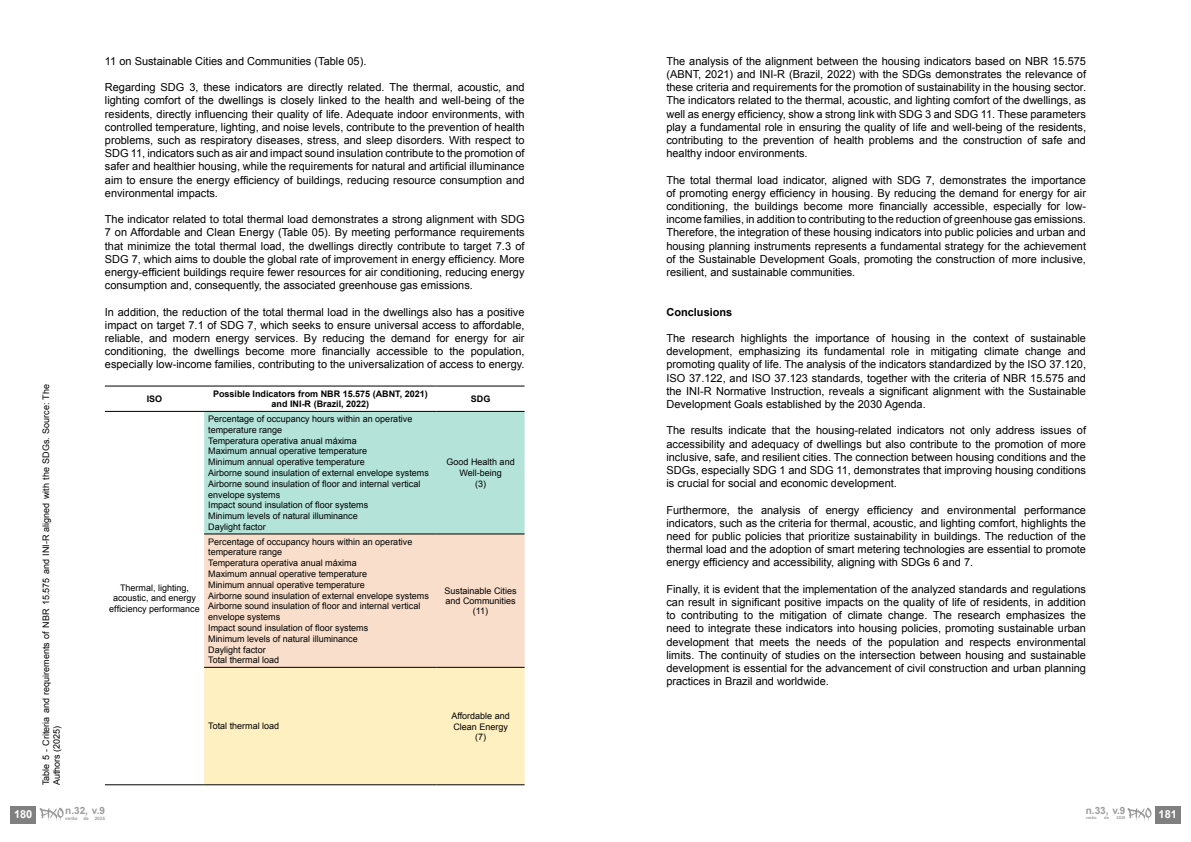
<style>
.page{position:relative;width:1191px;height:842px;background:#fff}
.page>*{position:absolute;margin:0;border:0;box-sizing:border-box;transform-origin:0 0}
.t1{font:11px/13.2px "Arial";color:#000;text-align:justify}
.t2{font:700 11px "Arial";color:#000}
.t3{font:700 11px "Arial";color:#fff}
.t4{font:700 10px "Arial";color:#9d9d9c}
.t5{font:9px/10.8px "Arial";color:#000}
.t6{font:700 9px/10.8px "Arial";color:#000;text-align:center}
.t7{font:700 4.6px "Arial";color:#9d9d9c}
.t8{font:700 4px "Arial";color:#9d9d9c}
</style>
<div class="page">
<div style="left:204px;top:412px;width:320px;height:121px;background:#b4e4d9"></div>
<div style="left:204px;top:534px;width:320px;height:133px;background:#f9dfcb"></div>
<div style="left:204px;top:668px;width:320px;height:116px;background:#fff0c1"></div>
<hr style="left:105px;top:386px;width:99px;height:1px;background:#000">
<hr style="left:204px;top:386px;width:233px;height:1px;background:#000">
<hr style="left:437px;top:386px;width:87px;height:1px;background:#000">
<hr style="left:105px;top:411px;width:99px;height:1px;background:#000">
<hr style="left:204px;top:411px;width:233px;height:1px;background:#000">
<hr style="left:437px;top:411px;width:87px;height:1px;background:#000">
<hr style="left:204px;top:533px;width:233px;height:1px;background:#000">
<hr style="left:437px;top:533px;width:87px;height:1px;background:#000">
<hr style="left:204px;top:667px;width:233px;height:1px;background:#000">
<hr style="left:437px;top:667px;width:87px;height:1px;background:#000">
<hr style="left:105px;top:784px;width:99px;height:1px;background:#000">
<hr style="left:204px;top:784px;width:233px;height:1px;background:#000">
<hr style="left:437px;top:784px;width:87px;height:1px;background:#000">
<div style="left:11px;top:806px;width:25px;height:17px;background:#808080"></div>
<svg style="left:40px;top:808px;width:24px;height:13px"></svg>
<div style="left:1155px;top:806px;width:25px;height:17px;background:#808080"></div>
<svg style="left:1127px;top:808px;width:24px;height:13px"></svg>
<p class="t5" style="left:41px;top:785px;width:403px;rotate:-90deg">Table 5 - Criteria and requirements of NBR 15.575 and INI-R aligned with the SDGs. Source: The<br>Authors (2025)</p>
<p class="t1" style="left:105px;top:54px;width:263px">11 on Sustainable Cities and Communities (Table 05).</p>
<p class="t1" style="left:105px;top:81px;width:421px">Regarding SDG 3, these indicators are directly related. The thermal, acoustic, and lighting comfort of the dwellings is closely linked to the health and well-being of the residents, directly influencing their quality of life. Adequate indoor environments, with controlled temperature, lighting, and noise levels, contribute to the prevention of health problems, such as respiratory diseases, stress, and sleep disorders. With respect to SDG 11, indicators such as air and impact sound insulation contribute to the promotion of safer and healthier housing, while the requirements for natural and artificial illuminance aim to ensure the energy efficiency of buildings, reducing resource consumption and environmental impacts.</p>
<p class="t1" style="left:105px;top:213px;width:421px">The indicator related to total thermal load demonstrates a strong alignment with SDG 7 on Affordable and Clean Energy (Table 05). By meeting performance requirements that minimize the total thermal load, the dwellings directly contribute to target 7.3 of SDG 7, which aims to double the global rate of improvement in energy efficiency. More energy-efficient buildings require fewer resources for air conditioning, reducing energy consumption and, consequently, the associated greenhouse gas emissions.</p>
<p class="t1" style="left:105px;top:305px;width:421px">In addition, the reduction of the total thermal load in the dwellings also has a positive impact on target 7.1 of SDG 7, which seeks to ensure universal access to affordable, reliable, and modern energy services. By reducing the demand for energy for air conditioning, the dwellings become more financially accessible to the population, especially low-income families, contributing to the universalization of access to energy.</p>
<p class="t6" style="left:147px;top:394px;width:17px">ISO</p>
<p class="t6" style="left:213px;top:388px;width:216px">Possible Indicators from NBR 15.575 (ABNT, 2021) and INI-R (Brazil, 2022)</p>
<p class="t6" style="left:471px;top:394px;width:21px">SDG</p>
<p class="t5" style="left:109px;top:582px;width:92px;text-align:center">Thermal, lighting, acoustic, and energy efficiency performance</p>
<p class="t5" style="left:208px;top:413px;width:222px">Percentage of occupancy hours within an operative temperature range<br>Temperatura operativa anual máxima<br>Maximum annual operative temperature<br>Minimum annual operative temperature<br>Airborne sound insulation of external envelope systems Airborne sound insulation of floor and internal vertical envelope systems<br>Impact sound insulation of floor systems<br>Minimum levels of natural illuminance<br>Daylight factor</p>
<p class="t5" style="left:208px;top:536px;width:222px">Percentage of occupancy hours within an operative temperature range<br>Temperatura operativa anual máxima<br>Maximum annual operative temperature<br>Minimum annual operative temperature<br>Airborne sound insulation of external envelope systems Airborne sound insulation of floor and internal vertical envelope systems<br>Impact sound insulation of floor systems<br>Minimum levels of natural illuminance<br>Daylight factor<br>Total thermal load</p>
<p class="t5" style="left:446px;top:457px;width:70px;text-align:center">Good Health and<br>Well-being<br>(3)</p>
<p class="t5" style="left:444px;top:585px;width:74px">Sustainable Cities and Communities</p>
<p class="t5" style="left:473px;top:606px;width:17px">(11)</p>
<p class="t5" style="left:208px;top:721px;width:73px">Total thermal load</p>
<p class="t5" style="left:451px;top:710px;width:60px">Affordable and<br>Clean Energy</p>
<p class="t5" style="left:475px;top:731px;width:12px">(7)</p>
<p class="t3" style="left:14px;top:807px;width:20px">180</p>
<p class="t4" style="left:65px;top:804px;width:41px">n.32, v.9</p>
<p class="t7" style="left:65px;top:815px;width:14px">verão</p>
<p class="t7" style="left:83px;top:815px;width:7px">de</p>
<p class="t7" style="left:95px;top:815px;width:12px">2025</p>
<p class="t1" style="left:666px;top:54px;width:421px">The analysis of the alignment between the housing indicators based on NBR 15.575 (ABNT, 2021) and INI-R (Brazil, 2022) with the SDGs demonstrates the relevance of these criteria and requirements for the promotion of sustainability in the housing sector.<br>The indicators related to the thermal, acoustic, and lighting comfort of the dwellings, as well as energy efficiency, show a strong link with SDG 3 and SDG 11. These parameters play a fundamental role in ensuring the quality of life and well-being of the residents, contributing to the prevention of health problems and the construction of safe and healthy indoor environments.</p>
<p class="t1" style="left:666px;top:173px;width:421px">The total thermal load indicator, aligned with SDG 7, demonstrates the importance of promoting energy efficiency in housing. By reducing the demand for energy for air conditioning, the buildings become more financially accessible, especially for low&shy;income families, in addition to contributing to the reduction of greenhouse gas emissions.<br>Therefore, the integration of these housing indicators into public policies and urban and housing planning instruments represents a fundamental strategy for the achievement of the Sustainable Development Goals, promoting the construction of more inclusive, resilient, and sustainable communities.</p>
<p class="t2" style="left:666px;top:304px;width:68px">Conclusions</p>
<p class="t1" style="left:666px;top:332px;width:421px">The research highlights the importance of housing in the context of sustainable development, emphasizing its fundamental role in mitigating climate change and promoting quality of life. The analysis of the indicators standardized by the ISO 37.120, ISO 37.122, and ISO 37.123 standards, together with the criteria of NBR 15.575 and the INI-R Normative Instruction, reveals a significant alignment with the Sustainable Development Goals established by the 2030 Agenda.</p>
<p class="t1" style="left:666px;top:424px;width:421px">The results indicate that the housing-related indicators not only address issues of accessibility and adequacy of dwellings but also contribute to the promotion of more inclusive, safe, and resilient cities. The connection between housing conditions and the SDGs, especially SDG 1 and SDG 11, demonstrates that improving housing conditions is crucial for social and economic development.</p>
<p class="t1" style="left:666px;top:503px;width:421px">Furthermore, the analysis of energy efficiency and environmental performance indicators, such as the criteria for thermal, acoustic, and lighting comfort, highlights the need for public policies that prioritize sustainability in buildings. The reduction of the thermal load and the adoption of smart metering technologies are essential to promote energy efficiency and accessibility, aligning with SDGs 6 and 7.</p>
<p class="t1" style="left:666px;top:582px;width:421px">Finally, it is evident that the implementation of the analyzed standards and regulations can result in significant positive impacts on the quality of life of residents, in addition to contributing to the mitigation of climate change. The research emphasizes the need to integrate these indicators into housing policies, promoting sustainable urban development that meets the needs of the population and respects environmental limits. The continuity of studies on the intersection between housing and sustainable development is essential for the advancement of civil construction and urban planning practices in Brazil and worldwide.</p>
<p class="t4" style="left:1085px;top:804px;width:41px">n.33, v.9</p>
<p class="t8" style="left:1085px;top:815px;width:12px">verão</p>
<p class="t8" style="left:1104px;top:815px;width:6px">de</p>
<p class="t8" style="left:1116px;top:815px;width:10px">2025</p>
<p class="t3" style="left:1158px;top:807px;width:20px">181</p>
</div>
